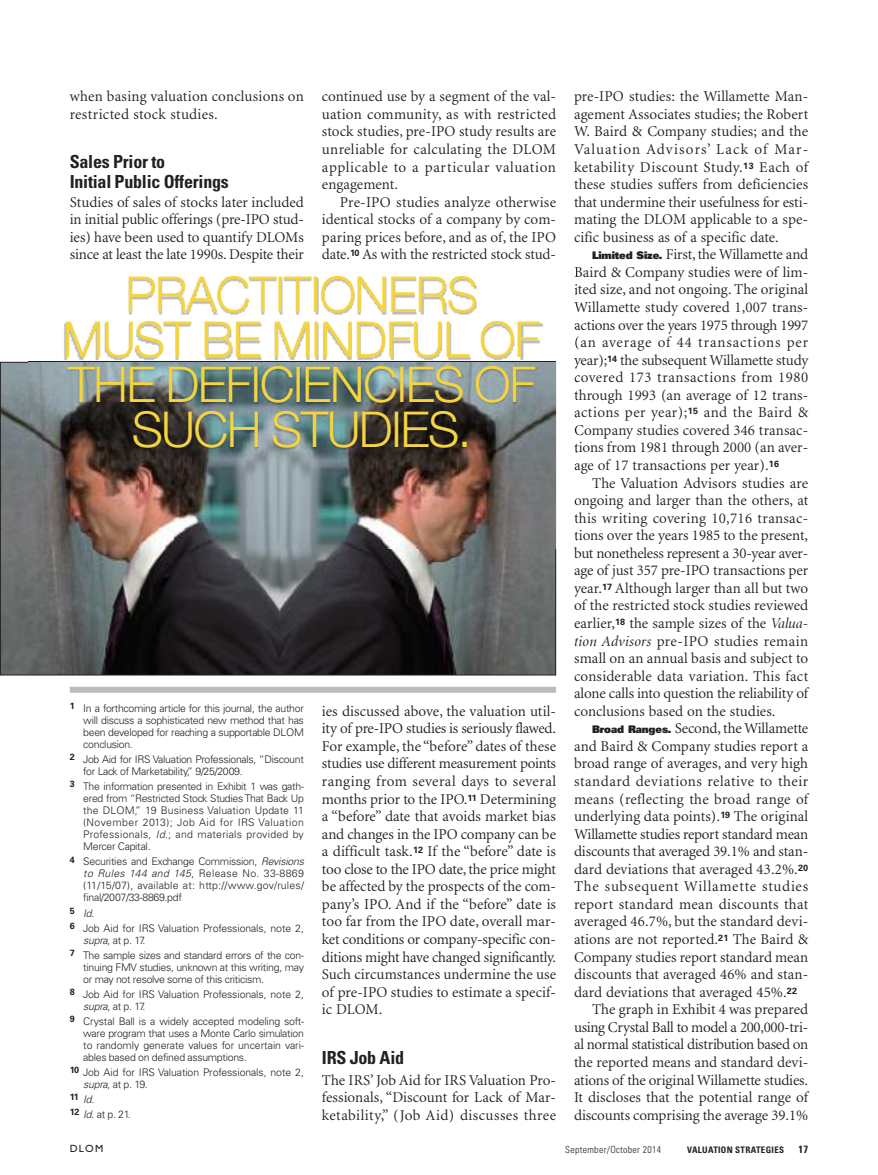
<style>
.page{position:relative;width:878px;height:1175px;background:#fff}
.page>*{position:absolute;margin:0;border:0;box-sizing:border-box;transform-origin:0 0}
.t1{font:300 49.5px/45px "Helvetica Neue";letter-spacing:-.035em;color:#f4d443;text-align:center}
.t2{font:700 condensed 18px/19.5px "Univers";letter-spacing:-.015em;color:#212120}
.t3{font:15px/17.5px "Minion MM 345 wt 585 wd 11 op";letter-spacing:.005em;color:#212120;text-align:justify}
.t4{font:15px "Minion MM 345 wt 585 wd 11 op";letter-spacing:-.02em;color:#212120}
.t5{font:15px "Minion MM 345 wt 585 wd 11 op";letter-spacing:-.015em;color:#212120}
.t6{font:15px "Minion MM 345 wt 585 wd 11 op";letter-spacing:.03em;color:#212120}
.t7{font:15px "Minion MM 345 wt 585 wd 11 op";letter-spacing:.025em;color:#212120}
.t8{font:15px "Minion MM 345 wt 585 wd 11 op";letter-spacing:.05em;color:#212120}
.t9{font:300 10.5px/12px "Univers";letter-spacing:-.03em;color:#212120;text-align:justify}
.t10{font:300 10.5px/12px "Univers";letter-spacing:-.01em;color:#212120}
.t11{font:10.5px "Gill Sans";color:#212120}
.t12{font:700 condensed 10.5px "Univers";color:#212120}
.t13{font:300 condensed 9.75px "Univers";letter-spacing:.035em;color:#212120}
.t14{font:700 condensed 9px "Univers";letter-spacing:.035em;color:#212120}
.t15{font:700 9px "Univers";color:#212120}
.s1{font-style:italic}
.s2{font-weight:300;font-style:italic;font-size:10.5px}
.s3{font-weight:300;font-size:10.5px}
.s4{font-family:"Univers";font-weight:900;font-size:10.5px}
.s5{font-family:"Minion MM It 345 wt 450 wd 72 op"}
</style>
<div class="page">
<div style="left:70px;top:686px;width:486px;height:6px;background:#bcbcbc"></div>
<img style="left:2px;top:364px;width:552px;height:309px">
<img style="left:29px;top:278px;width:528px;height:270px">
<svg style="left:574px;top:284px;width:2px;height:21px"></svg>
<svg style="left:574px;top:358px;width:2px;height:24px"></svg>
<svg style="left:574px;top:514px;width:2px;height:26px"></svg>
<p class="t3" style="left:70px;top:89px;width:236px">when basing valuation conclusions on restricted stock studies.</p>
<p class="t2" style="left:70px;top:154px;width:160px">Sales Prior to<br>Initial Public Offerings</p>
<p class="t3" style="left:70px;top:194px;width:236px">Studies of sales of stocks later included in initial public offerings (pre-IPO stud&shy;ies) have been used to quantify DLOMs since at least the late 1990s. Despite their</p>
<p class="t3" style="left:322px;top:89px;width:236px">continued use by a segment of the val&shy;uation community, as with restricted stock studies, pre-IPO study results are unreliable for calculating the DLOM applicable to a particular valuation engagement.</p>
<p class="t3" style="left:322px;top:194px;width:236px;text-indent:18px">Pre-IPO studies analyze otherwise identical stocks of a company by com&shy;paring prices before, and as of, the IPO date.<sup>10</sup> As with the restricted stock stud-</p>
<h1 class="t1" style="left:62px;top:277px;width:480px">PRACTITIONERS<br>MUST BE MINDFUL OF<br>THE DEFICIENCIES OF<br>SUCH STUDIES.</h1>
<p class="t9" style="left:83px;top:703px;width:222px;text-indent:-13px"><sup>1</sup> In a forthcoming article for this journal, the author will discuss a sophisticated new method that has been developed for reaching a supportable DLOM conclusion.</p>
<p class="t9" style="left:83px;top:754px;width:222px;text-indent:-13px"><sup>2</sup> Job Aid for IRS Valuation Professionals, “Discount for Lack of Marketability,” 9/25/2009.</p>
<p class="t9" style="left:83px;top:781px;width:222px;text-indent:-13px"><sup>3</sup> The information presented in Exhibit 1 was gath&shy;ered from “Restricted Stock Studies That Back Up the DLOM,” 19 Business Valuation Update 11 (November 2013); Job Aid for IRS Valuation Professionals, <span class="s1">Id</span>.; and materials provided by Mercer Capital.</p>
<p class="t9" style="left:83px;top:856px;width:222px;text-indent:-13px"><sup>4</sup> Securities and Exchange Commission, <span class="s1">Revisions to Rules 144 and 145</span>, Release No. 33-8869 (11/15/07), available at: http://www.gov/rules/ final/2007/33-8869.pdf</p>
<p class="t10" style="left:70px;top:906px;width:236px;line-height:15px"><sup>5</sup> <span class="s1">Id</span>.<br><sup>6</sup> Job Aid for IRS Valuation Professionals, note 2,</p>
<p class="t9" style="left:70px;top:933px;width:236px;line-height:15px;text-indent:14px"><span class="s1">supra</span>, at p. 17.<br><sup>7</sup> The sample sizes and standard errors of the con-</p>
<p class="t9" style="left:83px;top:961px;width:222px">tinuing FMV studies, unknown at this writing, may or may not resolve some of this criticism.</p>
<p class="t10" style="left:83px;top:988px;width:222px;text-indent:-14px"><sup>8</sup> Job Aid for IRS Valuation Professionals, note 2, <span class="s1">supra</span>, at p. 17.</p>
<p class="t9" style="left:83px;top:1015px;width:222px;text-indent:-14px"><sup>9</sup> Crystal Ball is a widely accepted modeling soft&shy;ware program that uses a Monte Carlo simulation to randomly generate values for uncertain vari&shy;ables based on defined assumptions.</p>
<p class="t10" style="left:83px;top:1066px;width:222px;text-indent:-14px"><sup>10</sup> Job Aid for IRS Valuation Professionals, note 2, <span class="s1">supra</span>, at p. 19.</p>
<p class="t15" style="left:70px;top:1093px;width:26px">11 <span class="s2">Id</span><span class="s3">.</span></p>
<p class="t9" style="left:70px;top:1108px;width:63px"><sup>12</sup> <span class="s1">Id</span>. at p. 21.</p>
<p class="t3" style="left:322px;top:703px;width:236px">ies discussed above, the valuation util&shy;ity of pre-IPO studies is seriously flawed.<br>For example, the “before” dates of these studies use different measurement points ranging from several days to several months prior to the IPO.<sup>11</sup> Determining a “before” date that avoids market bias and changes in the IPO company can be a difficult task.<sup>12</sup> If the “before” date is too close to the IPO date, the price might be affected by the prospects of the com&shy;pany’s IPO. And if the “before” date is too far from the IPO date, overall mar&shy;ket conditions or company-specific con&shy;ditions might have changed significantly.<br>Such circumstances undermine the use of pre-IPO studies to estimate a specif&shy;ic DLOM.</p>
<p class="t2" style="left:322px;top:1049px;width:84px">IRS Job Aid</p>
<p class="t3" style="left:322px;top:1072px;width:236px">The IRS’Job Aid for IRSValuation Pro&shy;fessionals, “Discount for Lack of Mar&shy;ketability,” (Job Aid) discusses three</p>
<p class="t3" style="left:574px;top:89px;width:236px">pre-IPO studies: the Willamette Man&shy;agement Associates studies; the Robert W. Baird &amp; Company studies; and the Valuation Advisors’ Lack of Mar&shy;ketability Discount Study.<sup>13</sup> Each of these studies suffers from deficiencies that undermine their usefulness for esti&shy;mating the DLOM applicable to a spe&shy;cific business as of a specific date.</p>
<p class="t3" style="left:574px;top:247px;width:236px;text-indent:18px"><span class="s4">Limited Size.</span> First, the Willamette and Baird &amp; Company studies were of lim&shy;ited size, and not ongoing. The original Willamette study covered 1,007 trans&shy;actions over the years 1975 through 1997 (an average of 44 transactions per year);<sup>14</sup> the subsequent Willamette study covered 173 transactions from 1980 through 1993 (an average of 12 trans&shy;actions per year);<sup>15</sup> and the Baird &amp; Company studies covered 346 transac&shy;tions from 1981 through 2000 (an aver&shy;age of 17 transactions per year).<sup>16</sup></p>
<p class="t3" style="left:574px;top:475px;width:236px;text-indent:18px">The Valuation Advisors studies are ongoing and larger than the others, at this writing covering 10,716 transac&shy;tions over the years 1985 to the present, but nonetheless represent a 30-year aver&shy;age of just 357 pre-IPO transactions per year.<sup>17</sup> Although larger than all but two of the restricted stock studies reviewed earlier,<sup>18</sup> the sample sizes of the <span class="s5">Valua&shy;tion Advisors</span> pre-IPO studies remain small on an annual basis and subject to considerable data variation. This fact alone calls into question the reliability of conclusions based on the studies.</p>
<p class="t3" style="left:592px;top:721px;width:218px"><span class="s4">Broad Ranges.</span> Second, the Willamette</p>
<p class="t3" style="left:574px;top:738px;width:235px">and Baird &amp; Company studies report a</p>
<p class="t3" style="left:574px;top:756px;width:236px">broad range of averages, and very high</p>
<p class="t6" style="left:574px;top:775px;width:236px">standard deviations relative to their</p>
<p class="t3" style="left:574px;top:791px;width:236px">means (reflecting the broad range of</p>
<p class="t3" style="left:574px;top:809px;width:236px">underlying data points).<sup>19</sup> The original</p>
<p class="t5" style="left:574px;top:828px;width:236px">Willamette studies report standard mean</p>
<p class="t3" style="left:574px;top:844px;width:236px">discounts that averaged 39.1% and stan-</p>
<p class="t3" style="left:574px;top:861px;width:236px">dard deviations that averaged 43.2%.<sup>20</sup></p>
<p class="t8" style="left:574px;top:880px;width:236px">The subsequent Willamette studies</p>
<p class="t7" style="left:574px;top:898px;width:235px">report standard mean discounts that</p>
<p class="t3" style="left:574px;top:914px;width:236px">averaged 46.7%, but the standard devi-</p>
<p class="t3" style="left:574px;top:931px;width:236px">ations are not reported.<sup>21</sup> The Baird &amp;</p>
<p class="t3" style="left:574px;top:949px;width:236px">Company studies report standard mean</p>
<p class="t3" style="left:574px;top:966px;width:236px">discounts that averaged 46% and stan-</p>
<p class="t3" style="left:574px;top:984px;width:224px">dard deviations that averaged 45%.<sup>22</sup></p>
<p class="t3" style="left:592px;top:1002px;width:217px">The graph in Exhibit 4 was prepared</p>
<p class="t4" style="left:574px;top:1021px;width:236px">using Crystal Ball to model a 200,000-tri-</p>
<p class="t4" style="left:574px;top:1038px;width:236px">al normal statistical distribution based on</p>
<p class="t3" style="left:574px;top:1054px;width:236px">the reported means and standard devi-</p>
<p class="t3" style="left:574px;top:1072px;width:236px">ations of the original Willamette studies.</p>
<p class="t3" style="left:574px;top:1089px;width:236px">It discloses that the potential range of</p>
<p class="t3" style="left:574px;top:1107px;width:236px">discounts comprising the average 39.1%</p>
<p class="t11" style="left:70px;top:1144px;width:35px">DLOM</p>
<p class="t13" style="left:565px;top:1145px;width:97px">September/October 2014</p>
<p class="t14" style="left:687px;top:1146px;width:99px">VALUATION STRATEGIES</p>
<p class="t12" style="left:798px;top:1144px;width:11px">17</p>
</div>
